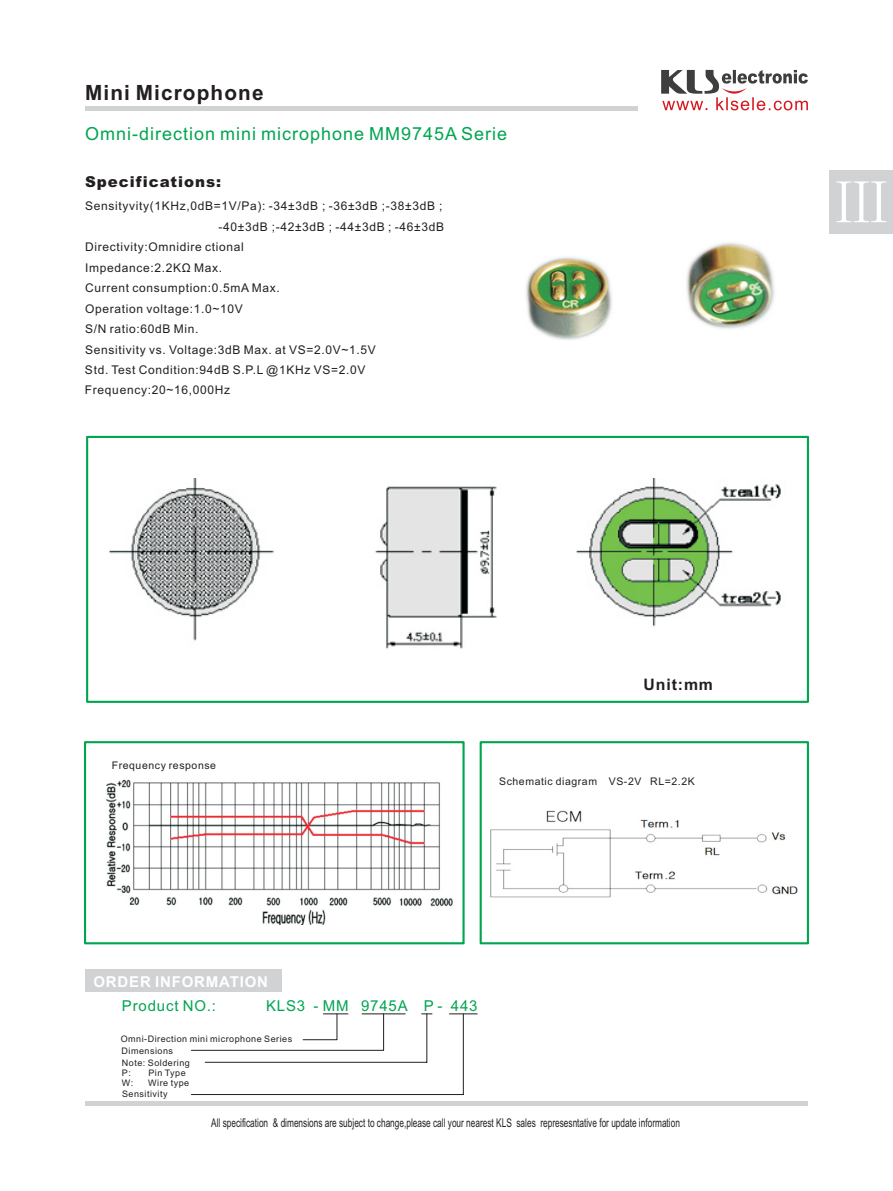
<style>
.page{position:relative;width:893px;height:1191px;background:#fff}
.page>*{position:absolute;margin:0;border:0;box-sizing:border-box;transform-origin:0 0}
.t1{font:54px "Sim Sun";color:#fff}
.t2{font:700 21px "Arial";letter-spacing:.055em;color:#231f20}
.t3{font:18px "Arial";letter-spacing:.055em;color:#00a54f}
.t4{font:700 15.9px "Arial";letter-spacing:.055em;color:#231f20}
.t5{font:15px "Arial";letter-spacing:.055em;color:#00a54f}
.t6{font:700 15px "Arial";letter-spacing:.055em;color:#fff}
.t7{font:900 15px "Arial";letter-spacing:.065em;color:#231f20}
.t8{font:12px "Arial";letter-spacing:.055em;color:#231f20}
.t9{font:12px "Arial";color:#231f20;scale:.69 1}
.t10{font:10.5px "Arial";letter-spacing:.055em;color:#231f20}
.t11{font:9px/11.4px "Arial";letter-spacing:.055em;color:#231f20}
</style>
<div class="page">
<img style="left:526px;top:242px;width:249px;height:98px">
<div style="left:85px;top:106px;width:553px;height:5px;background:#d1d2d4"></div>
<div style="left:829px;top:170px;width:63px;height:64px;background:#d1d2d4"></div>
<div style="left:85px;top:1101px;width:723px;height:5px;background:#d1d2d4"></div>
<div style="left:85px;top:969px;width:196px;height:23px;background:#d1d2d4"></div>
<hr style="left:362px;top:1013px;width:43px;height:1px;background:#231f20">
<hr style="left:205px;top:1062px;width:222px;height:1px;background:#231f20">
<hr style="left:427px;top:1013px;width:1px;height:49px;background:#231f20">
<svg style="left:191px;top:1013px;width:193px;height:37px"></svg>
<svg style="left:661px;top:70px;width:147px;height:40px"></svg>
<svg style="left:449px;top:1013px;width:28px;height:1px"></svg>
<hr style="left:191px;top:1094px;width:272px;height:1px;background:#231f20">
<hr style="left:463px;top:1013px;width:1px;height:81px;background:#231f20">
<div style="left:84px;top:741px;width:381px;height:203px;border:2px solid #00a54f"></div>
<div style="left:480px;top:741px;width:329px;height:203px;border:2px solid #00a54f"></div>
<div style="left:86px;top:436px;width:723px;height:267px;border:2px solid #00a54f"></div>
<img style="left:108px;top:479px;width:673px;height:170px">
<img style="left:106px;top:779px;width:346px;height:146px">
<img style="left:490px;top:811px;width:307px;height:86px">
<h2 class="t2" style="left:85px;top:85px;width:180px">Mini Microphone</h2>
<h3 class="t3" style="left:85px;top:126px;width:424px">Omni-direction mini microphone MM9745A Serie</h3>
<p class="t7" style="left:85px;top:176px;width:138px">Specifications:</p>
<p class="t8" style="left:85px;top:202px;width:359px">Sensityvity(1KHz,0dB=1V/Pa): -34±3dB ; -36±3dB ;-38±3dB ;</p>
<p class="t8" style="left:218px;top:222px;width:227px">-40±3dB ;-42±3dB ; -44±3dB ; -46±3dB</p>
<p class="t8" style="left:85px;top:243px;width:160px">Directivity:Omnidire ctional</p>
<p class="t8" style="left:85px;top:263px;width:139px">Impedance:2.2KΩ Max.</p>
<p class="t8" style="left:85px;top:283px;width:196px">Current consumption:0.5mA Max.</p>
<p class="t8" style="left:85px;top:304px;width:159px">Operation voltage:1.0~10V</p>
<p class="t8" style="left:85px;top:324px;width:115px">S/N ratio:60dB Min.</p>
<p class="t8" style="left:85px;top:345px;width:292px">Sensitivity vs. Voltage:3dB Max. at VS=2.0V~1.5V</p>
<p class="t8" style="left:85px;top:365px;width:282px">Std. Test Condition:94dB S.P.L @1KHz VS=2.0V</p>
<p class="t8" style="left:85px;top:386px;width:147px">Frequency:20~16,000Hz</p>
<p class="t10" style="left:112px;top:761px;width:106px">Frequency response</p>
<h3 class="t4" style="left:644px;top:678px;width:71px">Unit:mm</h3>
<p class="t10" style="left:499px;top:777px;width:197px">Schematic diagram VS-2V RL=2.2K</p>
<p class="t6" style="left:93px;top:976px;width:176px">ORDER INFORMATION</p>
<p class="t5" style="left:122px;top:999px;width:96px">Product NO.:</p>
<p class="t5" style="left:266px;top:999px;width:213px">KLS3 - MM 9745A P - 443</p>
<p class="t11" style="left:121px;top:1034px;width:173px">Omni-Direction mini microphone Series<br>Dimensions</p>
<p class="t11" style="left:122px;top:1089px;width:47px">Sensitivity</p>
<p class="t11" style="left:122px;top:1058px;width:70px;line-height:10.1px">Note: Soldering<br>P:</p>
<p class="t11" style="left:148px;top:1067px;width:39px">Pin Type</p>
<p class="t11" style="left:122px;top:1077px;width:13px">W:</p>
<p class="t11" style="left:148px;top:1077px;width:42px">Wire type</p>
<p class="t9" style="left:211px;top:1118px;width:681px">All specification &amp; dimensions are subject to change,please call your nearest KLS sales represesntative for update information</p>
<h1 class="t1" style="left:834px;top:175px;width:55px">Ⅲ</h1>
</div>
